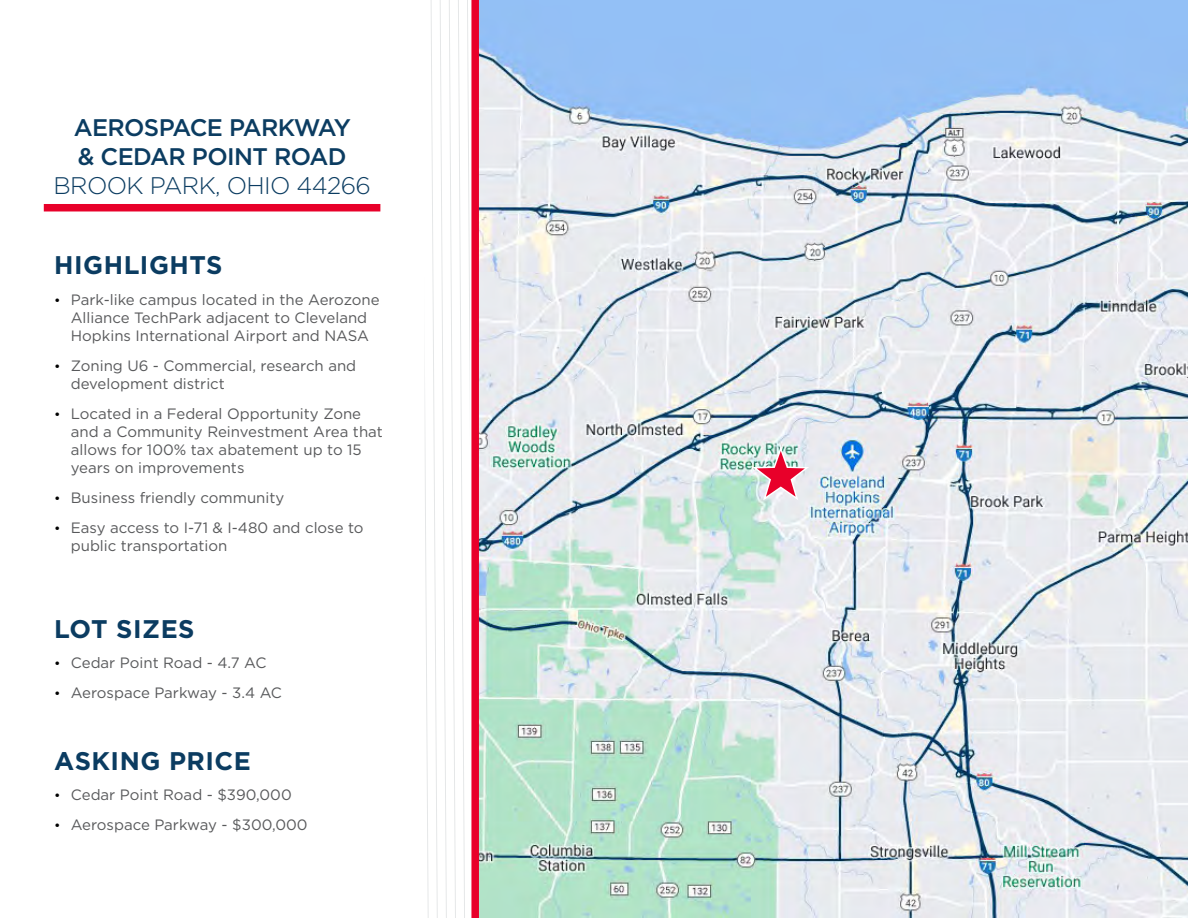
<style>
.page{position:relative;width:1188px;height:918px;background:#fff}
.page>*{position:absolute;margin:0;border:0;box-sizing:border-box;transform-origin:0 0}
.t1{font:700 25.5px "Gotham";letter-spacing:.02em;color:#0b3c61}
.t2{font:500 24px/28.8px "Gotham";letter-spacing:-.025em;color:#0b3c61}
.t3{font:300 24px "Gotham";letter-spacing:-.025em;color:#0b3c61}
.t4{font:15px/18px "Gotham";color:#58595b}
.s1{font-size:13.5px;color:#000}
</style>
<div class="page">
<img style="left:479px;top:0;width:709px;height:918px">
<div style="left:44px;top:204px;width:336px;height:7px;background:#e8002a"></div>
<svg style="left:424px;top:0;width:46px;height:918px"></svg>
<svg style="left:750px;top:447px;width:61px;height:55px;background:#d8b0b8"></svg>
<div style="left:471px;top:0;width:8px;height:918px;background:#e8002a"></div>
<h2 class="t2" style="left:74px;top:113px;width:279px">AEROSPACE PARKWAY &amp; CEDAR POINT ROAD</h2>
<h2 class="t3" style="left:54px;top:170px;width:319px">BROOK PARK, OHIO 44266</h2>
<h1 class="t1" style="left:54px;top:248px;width:170px">HIGHLIGHTS</h1>
<p class="t4" style="left:54px;top:291px;width:327px;text-align:center"><span class="s1">•</span> Park-like campus located in the Aerozone<br>Alliance TechPark adjacent to Cleveland<br>Hopkins International Airport and NASA</p>
<p class="t4" style="left:71px;top:357px;width:287px;text-indent:-16px"><span class="s1">•</span> Zoning U6 - Commercial, research and development district</p>
<p class="t4" style="left:71px;top:405px;width:314px;text-indent:-16px"><span class="s1">•</span> Located in a Federal Opportunity Zone and a Community Reinvestment Area that allows for 100% tax abatement up to 15 years on improvements</p>
<p class="t4" style="left:54px;top:489px;width:232px"><span class="s1">•</span> Business friendly community</p>
<p class="t4" style="left:71px;top:519px;width:294px;text-indent:-16px"><span class="s1">•</span> Easy access to I-71 &amp; I-480 and close to public transportation</p>
<h1 class="t1" style="left:54px;top:612px;width:142px">LOT SIZES</h1>
<p class="t4" style="left:54px;top:653px;width:214px"><span class="s1">•</span> Cedar Point Road - 4.7 AC</p>
<p class="t4" style="left:54px;top:683px;width:229px"><span class="s1">•</span> Aerospace Parkway - 3.4 AC</p>
<h1 class="t1" style="left:54px;top:744px;width:198px">ASKING PRICE</h1>
<p class="t4" style="left:54px;top:785px;width:239px"><span class="s1">•</span> Cedar Point Road - $390,000</p>
<p class="t4" style="left:54px;top:815px;width:255px"><span class="s1">•</span> Aerospace Parkway - $300,000</p>
</div>
